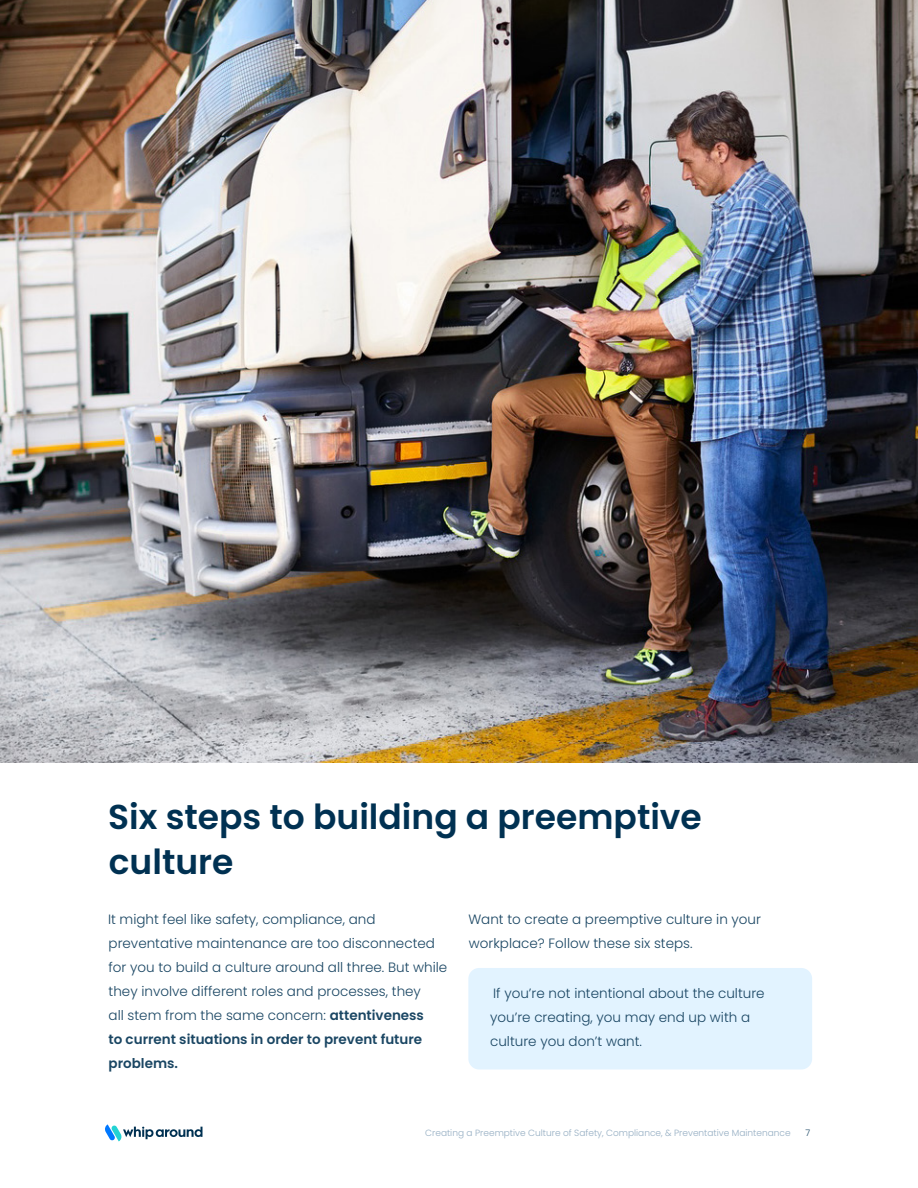
<style>
.page{position:relative;width:918px;height:1188px;background:#fff}
.page>*{position:absolute;margin:0;border:0;box-sizing:border-box;transform-origin:0 0}
.t1{font:600 34.5px/45px "Poppins";color:#003152}
.t2{font:300 13.5px/24px "Poppins";color:#1a4663}
.t3{font:300 9px "Poppins";color:#94adc2}
.t4{font:300 9px "Poppins";color:#1a4663}
.s1{font-weight:600}
</style>
<div class="page">
<img style="left:0;top:0;width:918px;height:762px">
<div style="left:468px;top:968px;width:344px;height:102px;background:#e2f3ff;border-radius:11px"></div>
<svg style="left:105px;top:1124px;width:98px;height:17px"></svg>
<p class="t1" style="left:108px;top:794px;width:595px">Six steps to building a preemptive culture</p>
<p class="t2" style="left:108px;top:908px;width:341px">It might feel like safety, compliance, and preventative maintenance are too disconnected for you to build a culture around all three. But while they involve different roles and processes, they<br>all stem from the same concern: <span class="s1">attentiveness<br>to current situations in order to prevent future problems.</span></p>
<p class="t2" style="left:468px;top:908px;width:294px">Want to create a preemptive culture in your workplace? Follow these six steps.</p>
<p class="t2" style="left:490px;top:981px;width:276px">If you’re not intentional about the culture you’re creating, you may end up with a culture you don’t want.</p>
<p class="t3" style="left:425px;top:1128px;width:367px">Creating a Preemptive Culture of Safety, Compliance, &amp; Preventative Maintenance</p>
<p class="t4" style="left:805px;top:1128px;width:6px">7</p>
</div>
